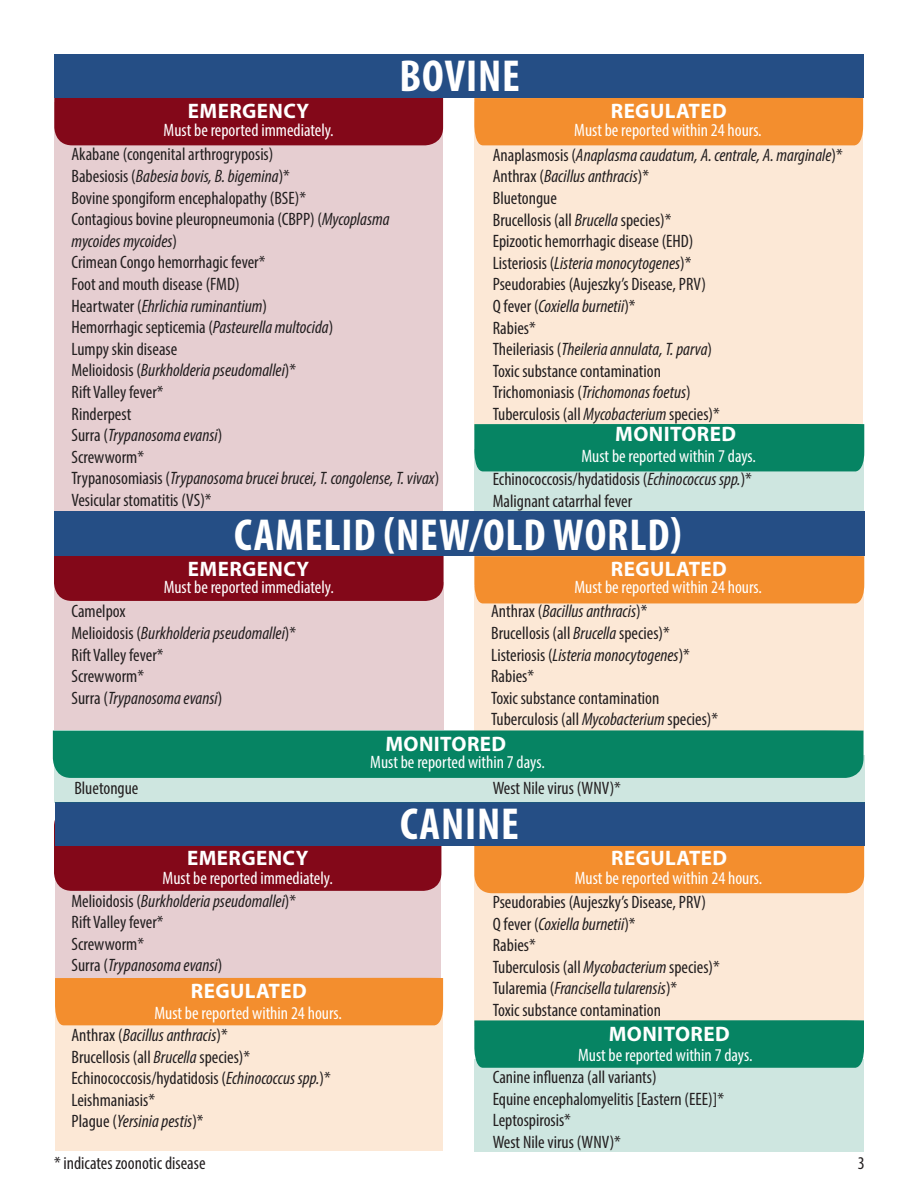
<style>
.page{position:relative;width:918px;height:1188px;background:#fff}
.page>*{position:absolute;margin:0;border:0;box-sizing:border-box;transform-origin:0 0}
.t1{font:700 condensed 45px "Myriad Pro";letter-spacing:.02em;color:#fff}
.t2{font:700 21px "Myriad Pro";letter-spacing:.02em;color:#fff}
.t3{font:condensed 18px/21.6px "Myriad Pro";color:#231f20}
.t4{font:italic condensed 18px "Myriad Pro";color:#231f20}
.t5{font:condensed 18px "Myriad Pro";color:#fff}
.s1{font-style:normal}
.s2{font-style:italic}
</style>
<div class="page">
<div style="left:54px;top:103px;width:389px;height:409px;background:#e6ced1"></div>
<div style="left:54px;top:57px;width:389px;height:88px;background:#830819;border-radius:18px"></div>
<div style="left:474px;top:103px;width:389px;height:327px;background:#fce8d6"></div>
<div style="left:54px;top:54px;width:810px;height:44px;background:#254e85"></div>
<div style="left:474px;top:424px;width:390px;height:25px;background:#068463"></div>
<svg style="left:474px;top:449px;width:390px;height:63px;background:#85c1b2"></svg>
<div style="left:474px;top:98px;width:389px;height:47px;background:#f38e2e"></div>
<div style="left:55px;top:863px;width:386px;height:115px;background:#e6ced1"></div>
<div style="left:474px;top:814px;width:390px;height:211px;background:#fce8d6"></div>
<div style="left:474px;top:808px;width:390px;height:85px;background:#f38e2e;border-radius:18px"></div>
<div style="left:54px;top:808px;width:387px;height:83px;background:#830819;border-radius:18px"></div>
<div style="left:55px;top:802px;width:810px;height:44px;background:#254e85"></div>
<div style="left:55px;top:978px;width:388px;height:29px;background:#f38e2e"></div>
<svg style="left:55px;top:1007px;width:388px;height:144px;background:#fadcc0"></svg>
<div style="left:474px;top:586px;width:390px;height:144px;background:#fce8d6"></div>
<div style="left:54px;top:583px;width:389px;height:147px;background:#e6ced1"></div>
<div style="left:54px;top:513px;width:390px;height:88px;background:#830819;border-radius:18px"></div>
<div style="left:54px;top:512px;width:810px;height:44px;background:#254e85"></div>
<div style="left:53px;top:730px;width:811px;height:35px;background:#068463"></div>
<svg style="left:54px;top:755px;width:810px;height:47px;background:#6db6a3"></svg>
<div style="left:474px;top:556px;width:390px;height:47px;background:#f38e2e"></div>
<div style="left:474px;top:1020px;width:390px;height:39px;background:#068463"></div>
<svg style="left:474px;top:1059px;width:390px;height:92px;background:#bbdcd4"></svg>
<p class="t2" style="left:188px;top:98px;width:123px">EMERGENCY</p>
<p class="t5" style="left:164px;top:119px;width:172px">Must be reported immediately.</p>
<p class="t1" style="left:400px;top:48px;width:122px">BOVINE</p>
<p class="t2" style="left:611px;top:98px;width:117px">REGULATED</p>
<p class="t5" style="left:574px;top:119px;width:189px">Must be reported within 24 hours.</p>
<p class="t3" style="left:72px;top:143px;width:203px">Akabane (congenital arthrogryposis)</p>
<p class="t4" style="left:72px;top:165px;width:220px"><span class="s1">Babesiosis (</span>Babesia bovis, B. bigemina<span class="s1">)*</span></p>
<p class="t3" style="left:72px;top:187px;width:236px">Bovine spongiform encephalopathy (BSE)*</p>
<p class="t3" style="left:72px;top:208px;width:320px">Contagious bovine pleuropneumonia (CBPP) (<span class="s2">Mycoplasma mycoides mycoides</span>)</p>
<p class="t3" style="left:72px;top:251px;width:195px">Crimean Congo hemorrhagic fever*</p>
<p class="t3" style="left:72px;top:273px;width:170px">Foot and mouth disease (FMD)</p>
<p class="t4" style="left:72px;top:295px;width:197px"><span class="s1">Heartwater (</span>Ehrlichia ruminantium<span class="s1">)</span></p>
<p class="t3" style="left:72px;top:316px;width:263px">Hemorrhagic septicemia (<span class="s2">Pasteurella multocida</span>)</p>
<p class="t3" style="left:72px;top:338px;width:107px">Lumpy skin disease</p>
<p class="t4" style="left:72px;top:360px;width:226px"><span class="s1">Melioidosis (</span>Burkholderia pseudomallei<span class="s1">)*</span></p>
<p class="t3" style="left:72px;top:381px;width:94px">Rift Valley fever*</p>
<p class="t3" style="left:72px;top:403px;width:61px">Rinderpest</p>
<p class="t4" style="left:72px;top:424px;width:152px"><span class="s1">Surra (</span>Trypanosoma evansi<span class="s1">)</span></p>
<p class="t3" style="left:72px;top:446px;width:74px">Screwworm*</p>
<p class="t4" style="left:72px;top:468px;width:369px"><span class="s1">Trypanosomiasis (</span>Trypanosoma brucei brucei, T. congolense, T. vivax<span class="s1">)</span></p>
<p class="t3" style="left:72px;top:489px;width:142px">Vesicular stomatitis (VS)*</p>
<p class="t4" style="left:493px;top:144px;width:351px"><span class="s1">Anaplasmosis (</span>Anaplasma caudatum, A. centrale, A. marginale<span class="s1">)*</span></p>
<p class="t4" style="left:493px;top:165px;width:158px"><span class="s1">Anthrax (</span>Bacillus anthracis<span class="s1">)*</span></p>
<p class="t3" style="left:493px;top:187px;width:66px">Bluetongue</p>
<p class="t3" style="left:493px;top:209px;width:180px">Brucellosis (all <span class="s2">Brucella</span> species)*</p>
<p class="t3" style="left:493px;top:230px;width:202px">Epizootic hemorrhagic disease (EHD)</p>
<p class="t4" style="left:493px;top:252px;width:200px"><span class="s1">Listeriosis (</span>Listeria monocytogenes<span class="s1">)*</span></p>
<p class="t3" style="left:493px;top:273px;width:215px">Pseudorabies (Aujeszky’s Disease, PRV)</p>
<p class="t4" style="left:493px;top:295px;width:144px"><span class="s1">Q fever (</span>Coxiella burnetii<span class="s1">)*</span></p>
<p class="t3" style="left:493px;top:317px;width:44px">Rabies*</p>
<p class="t4" style="left:493px;top:338px;width:221px"><span class="s1">Theileriasis (</span>Theileria annulata, T. parva<span class="s1">)</span></p>
<p class="t3" style="left:493px;top:360px;width:170px">Toxic substance contamination</p>
<p class="t4" style="left:493px;top:381px;width:199px"><span class="s1">Trichomoniasis (</span>Trichomonas foetus<span class="s1">)</span></p>
<p class="t3" style="left:493px;top:403px;width:229px">Tuberculosis (all <span class="s2">Mycobacterium</span> species)*</p>
<p class="t2" style="left:615px;top:421px;width:122px">MONITORED</p>
<p class="t5" style="left:581px;top:446px;width:176px">Must be reported within 7 days.</p>
<p class="t3" style="left:493px;top:468px;width:261px">Echinococcosis/hydatidosis (<span class="s2">Echinococcus spp.</span>)*</p>
<p class="t3" style="left:493px;top:490px;width:141px">Malignant catarrhal fever</p>
<p class="t1" style="left:234px;top:507px;width:449px">CAMELID (NEW/OLD WORLD)</p>
<p class="t2" style="left:188px;top:555px;width:123px">EMERGENCY</p>
<p class="t5" style="left:164px;top:576px;width:172px">Must be reported immediately.</p>
<p class="t3" style="left:72px;top:600px;width:56px">Camelpox</p>
<p class="t4" style="left:72px;top:622px;width:226px"><span class="s1">Melioidosis (</span>Burkholderia pseudomallei<span class="s1">)*</span></p>
<p class="t3" style="left:72px;top:644px;width:94px">Rift Valley fever*</p>
<p class="t3" style="left:72px;top:665px;width:74px">Screwworm*</p>
<p class="t4" style="left:72px;top:687px;width:152px"><span class="s1">Surra (</span>Trypanosoma evansi<span class="s1">)</span></p>
<p class="t3" style="left:74px;top:777px;width:66px">Bluetongue</p>
<p class="t2" style="left:187px;top:844px;width:123px">EMERGENCY</p>
<p class="t5" style="left:163px;top:868px;width:172px">Must be reported immediately.</p>
<p class="t4" style="left:72px;top:890px;width:226px"><span class="s1">Melioidosis (</span>Burkholderia pseudomallei<span class="s1">)*</span></p>
<p class="t3" style="left:72px;top:911px;width:94px">Rift Valley fever*</p>
<p class="t3" style="left:72px;top:933px;width:74px">Screwworm*</p>
<p class="t4" style="left:72px;top:955px;width:152px"><span class="s1">Surra (</span>Trypanosoma evansi<span class="s1">)</span></p>
<p class="t2" style="left:191px;top:978px;width:117px">REGULATED</p>
<p class="t5" style="left:154px;top:1002px;width:189px">Must be reported within 24 hours.</p>
<p class="t4" style="left:72px;top:1024px;width:158px"><span class="s1">Anthrax (</span>Bacillus anthracis<span class="s1">)*</span></p>
<p class="t3" style="left:72px;top:1046px;width:180px">Brucellosis (all <span class="s2">Brucella</span> species)*</p>
<p class="t3" style="left:72px;top:1067px;width:261px">Echinococcosis/hydatidosis (<span class="s2">Echinococcus spp.</span>)*</p>
<p class="t3" style="left:72px;top:1089px;width:134px">Leishmaniasis*<br>Plague (<span class="s2">Yersinia pestis</span>)*</p>
<p class="t2" style="left:611px;top:555px;width:117px">REGULATED</p>
<p class="t5" style="left:574px;top:577px;width:189px">Must be reported within 24 hours.</p>
<p class="t4" style="left:491px;top:601px;width:158px"><span class="s1">Anthrax (</span>Bacillus anthracis<span class="s1">)*</span></p>
<p class="t3" style="left:491px;top:622px;width:180px">Brucellosis (all <span class="s2">Brucella</span> species)*</p>
<p class="t4" style="left:491px;top:644px;width:200px"><span class="s1">Listeriosis (</span>Listeria monocytogenes<span class="s1">)*</span></p>
<p class="t3" style="left:491px;top:665px;width:44px">Rabies*</p>
<p class="t3" style="left:491px;top:687px;width:170px">Toxic substance contamination</p>
<p class="t3" style="left:491px;top:708px;width:229px">Tuberculosis (all <span class="s2">Mycobacterium</span> species)*</p>
<p class="t2" style="left:385px;top:730px;width:122px">MONITORED</p>
<p class="t5" style="left:370px;top:751px;width:176px">Must be reported within 7 days.</p>
<p class="t3" style="left:493px;top:777px;width:130px">West Nile virus (WNV)*</p>
<p class="t1" style="left:400px;top:796px;width:120px">CANINE</p>
<p class="t2" style="left:611px;top:844px;width:117px">REGULATED</p>
<p class="t5" style="left:575px;top:868px;width:189px">Must be reported within 24 hours.</p>
<p class="t3" style="left:493px;top:891px;width:215px">Pseudorabies (Aujeszky’s Disease, PRV)</p>
<p class="t4" style="left:493px;top:913px;width:144px"><span class="s1">Q fever (</span>Coxiella burnetii<span class="s1">)*</span></p>
<p class="t3" style="left:493px;top:934px;width:44px">Rabies*</p>
<p class="t3" style="left:493px;top:956px;width:229px">Tuberculosis (all <span class="s2">Mycobacterium</span> species)*</p>
<p class="t4" style="left:493px;top:978px;width:186px"><span class="s1">Tularemia (</span>Francisella tularensis<span class="s1">)*</span></p>
<p class="t3" style="left:493px;top:999px;width:170px">Toxic substance contamination</p>
<p class="t2" style="left:609px;top:1020px;width:122px">MONITORED</p>
<p class="t5" style="left:578px;top:1045px;width:176px">Must be reported within 7 days.</p>
<p class="t3" style="left:493px;top:1066px;width:165px">Canine influenza (all variants)</p>
<p class="t3" style="left:493px;top:1088px;width:233px">Equine encephalomyelitis [Eastern (EEE)]*</p>
<p class="t3" style="left:493px;top:1109px;width:80px">Leptospirosis*</p>
<p class="t3" style="left:493px;top:1131px;width:130px">West Nile virus (WNV)*</p>
<p class="t3" style="left:54px;top:1152px;width:153px">* indicates zoonotic disease</p>
<p class="t3" style="left:858px;top:1152px;width:8px">3</p>
</div>
